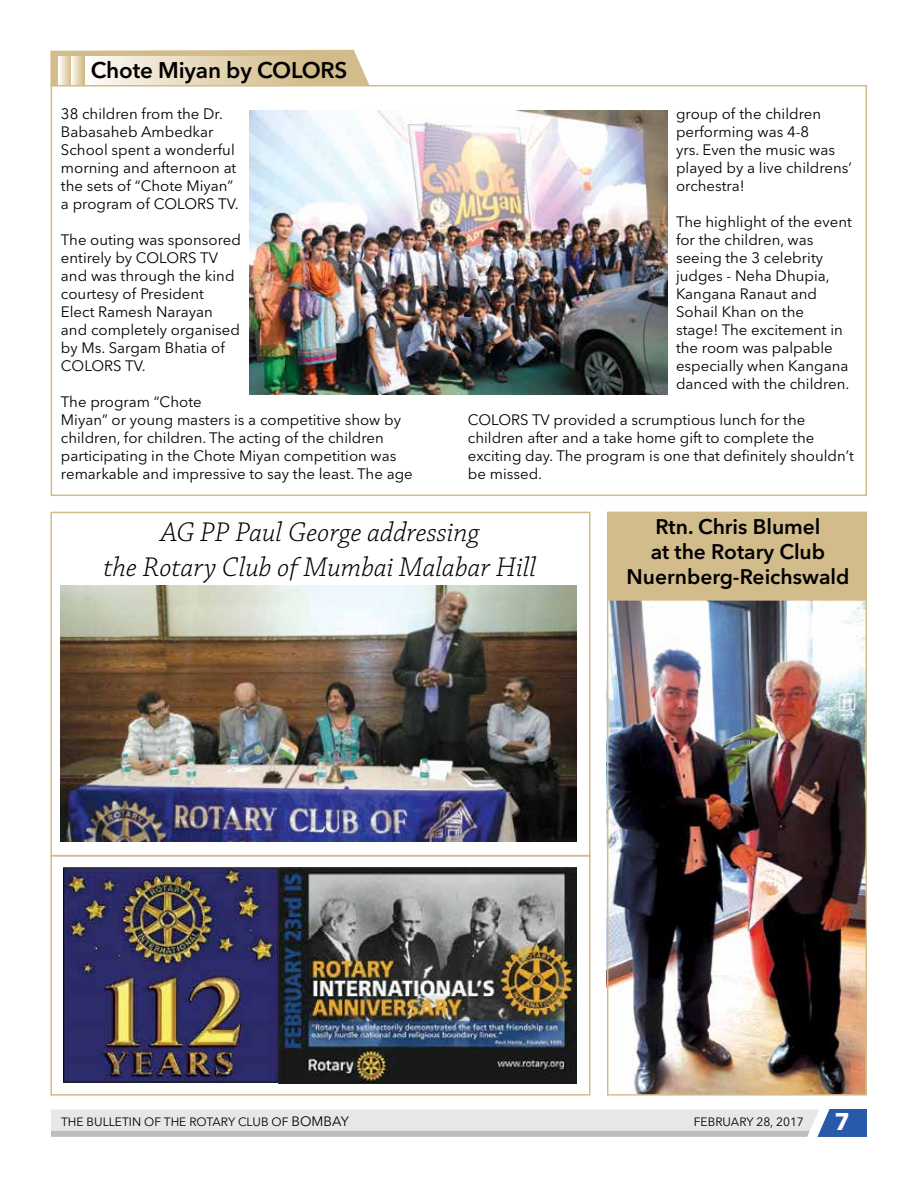
<style>
.page{position:relative;width:918px;height:1188px;background:#fff}
.page>*{position:absolute;margin:0;border:0;box-sizing:border-box;transform-origin:0 0}
.t1{font:italic 300 28.5px/34.2px "Chaparral Pro";color:#000;text-align:center}
.t2{font:700 24px "Avenir Next LT Pro";color:#fff}
.t3{font:600 22.5px "Avenir Next LT Pro";letter-spacing:-.01em;color:#000}
.t4{font:600 21px/25.2px "Avenir Next LT Pro";color:#000;text-align:center}
.t5{font:15px/18px "Avenir Next LT Pro";color:#000}
.t6{font:12px "Avenir Next LT Pro";color:#000}
.s1{font-size:13.5px}
</style>
<div class="page">
<svg style="left:51px;top:1109px;width:816px;height:28px;background:#d4d8dd"></svg>
<img style="left:609px;top:601px;width:256px;height:493px">
<div style="left:50px;top:855px;width:541px;height:241px;border:2px solid #d3bc8b"></div>
<svg style="left:50px;top:49px;width:321px;height:38px;background:#dbc8a1"></svg>
<div style="left:85px;top:57px;width:221px;height:28px;background:linear-gradient(to right,#fdfaf6,#d3bc89)"></div>
<svg style="left:59px;top:57px;width:12px;height:28px"></svg>
<svg style="left:71px;top:57px;width:12px;height:28px"></svg>
<img style="left:249px;top:111px;width:419px;height:284px">
<div style="left:607px;top:512px;width:260px;height:89px;background:#d3bc8b;border:2px solid #d3bc8b"></div>
<div style="left:50px;top:512px;width:541px;height:344px;border:2px solid #d3bc8b"></div>
<img style="left:61px;top:586px;width:515px;height:256px">
<img style="left:64px;top:868px;width:512px;height:215px">
<img style="left:66px;top:870px;width:210px;height:210px">
<h3 class="t3" style="left:91px;top:56px;width:258px">Chote Miyan by COLORS</h3>
<p class="t5" style="left:61px;top:105px;width:179px">38 children from the Dr.<br>Babasaheb Ambedkar<br>School spent a wonderful morning and afternoon at the sets of “Chote Miyan” a program of COLORS TV.</p>
<p class="t5" style="left:61px;top:231px;width:181px">The outing was sponsored entirely by COLORS TV and was through the kind courtesy of President<br>Elect Ramesh Narayan and completely organised by Ms. Sargam Bhatia of<br>COLORS TV.</p>
<p class="t5" style="left:61px;top:393px;width:353px">The program “Chote<br>Miyan” or young masters is a competitive show by children, for children. The acting of the children participating in the Chote Miyan competition was remarkable and impressive to say the least. The age</p>
<p class="t5" style="left:676px;top:105px;width:177px">group of the children performing was 4-8<br>yrs. Even the music was played by a live childrens’ orchestra!</p>
<p class="t5" style="left:676px;top:213px;width:177px">The highlight of the event for the children, was seeing the 3 celebrity judges - Neha Dhupia,<br>Kangana Ranaut and<br>Sohail Khan on the<br>stage! The excitement in the room was palpable especially when Kangana danced with the children.</p>
<p class="t5" style="left:468px;top:411px;width:388px">COLORS TV provided a scrumptious lunch for the children after and a take home gift to complete the exciting day. The program is one that definitely shouldn’t be missed.</p>
<h1 class="t1" style="left:103px;top:517px;width:434px">AG PP Paul George addressing<br>the Rotary Club of Mumbai Malabar Hill</h1>
<h3 class="t4" style="left:627px;top:514px;width:225px">Rtn. Chris Blumel<br>at the Rotary Club<br>Nuernberg-Reichswald</h3>
<p class="t6" style="left:61px;top:1115px;width:289px">The Bulletin of the Rotary Club of <span class="s1">Bombay</span></p>
<p class="t6" style="left:694px;top:1115px;width:112px">february 28, 2017</p>
<h2 class="t2" style="left:834px;top:1107px;width:17px">7</h2>
</div>
